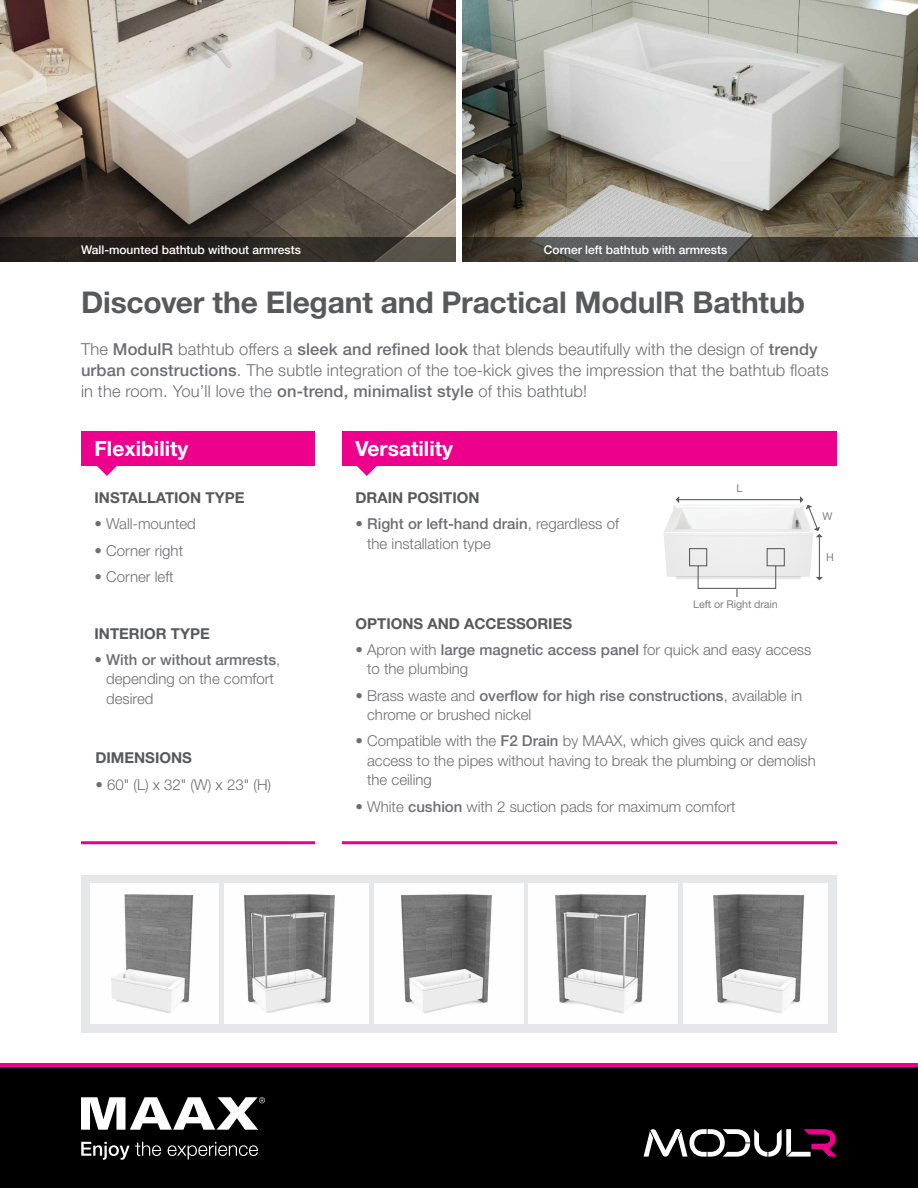
<style>
.page{position:relative;width:918px;height:1188px;background:#fff}
.page>*{position:absolute;margin:0;border:0;box-sizing:border-box;transform-origin:0 0}
.t1{font:700 30px "Helvetica Neue LT Std";letter-spacing:-.005em;color:#58595b}
.t2{font:700 21px "Helvetica Neue LT Std";color:#fff}
.t3{font:300 16.5px/21px "Helvetica Neue LT Std";letter-spacing:.01em;color:#6d6e71}
.t4{font:300 15px/19.5px "Helvetica Neue LT Std";color:#6d6e71}
.t5{font:700 15px "Helvetica Neue LT Std";color:#58595b}
.t6{font:500 12px "Helvetica Neue LT Std";color:#fff}
.t7{font:10.8px "Helvetica Neue LT Std";letter-spacing:-.01em;color:#808285}
.s1{font-weight:500}
</style>
<div class="page">
<div style="left:82px;top:431px;width:233px;height:35px;background:#ec008c"></div>
<div style="left:342px;top:431px;width:495px;height:35px;background:#ec008c"></div>
<svg style="left:357px;top:466px;width:20px;height:10px"></svg>
<svg style="left:97px;top:466px;width:20px;height:10px"></svg>
<hr style="left:81px;top:841px;width:234px;height:3px;background:#ec008c">
<hr style="left:342px;top:841px;width:495px;height:3px;background:#ec008c">
<img style="left:0;top:0;width:455px;height:237px">
<img style="left:463px;top:0;width:455px;height:237px">
<img style="left:664px;top:496px;width:159px;height:85px">
<svg style="left:688px;top:548px;width:97px;height:49px"></svg>
<hr style="left:679px;top:499px;width:124px;height:1px;background:#58595b">
<svg style="left:676px;top:496px;width:3px;height:7px"></svg>
<hr style="left:819px;top:535px;width:1px;height:43px;background:#58595b">
<svg style="left:816px;top:577px;width:7px;height:3px"></svg>
<svg style="left:800px;top:496px;width:23px;height:41px"></svg>
<div style="left:81px;top:875px;width:756px;height:158px;background:#e6e7e8"></div>
<img style="left:684px;top:884px;width:143px;height:139px">
<img style="left:529px;top:884px;width:149px;height:139px">
<img style="left:225px;top:884px;width:143px;height:139px">
<img style="left:374px;top:884px;width:149px;height:139px">
<img style="left:90px;top:884px;width:129px;height:139px">
<svg style="left:463px;top:237px;width:455px;height:25px;background:#4b4843"></svg>
<svg style="left:0;top:237px;width:455px;height:25px;background:#2f2924"></svg>
<div style="left:0;top:1063px;width:918px;height:125px;background:#000"></div>
<hr style="left:0;top:1063px;width:918px;height:3px;background:#ec008c">
<svg style="left:81px;top:1097px;width:184px;height:33px"></svg>
<svg style="left:81px;top:1142px;width:80px;height:18px"></svg>
<svg style="left:168px;top:1142px;width:90px;height:17px"></svg>
<svg style="left:644px;top:1129px;width:193px;height:28px"></svg>
<p class="t6" style="left:81px;top:242px;width:222px">Wall-mounted bathtub without armrests</p>
<p class="t6" style="left:544px;top:242px;width:185px">Corner left bathtub with armrests</p>
<h1 class="t1" style="left:81px;top:284px;width:726px">DISCOVER THE ELEGANT AND PRACTICAL MODULR BATHTUB</h1>
<p class="t3" style="left:81px;top:338px;width:749px">The <span class="s1">ModulR</span> bathtub offers a <span class="s1">sleek and refined look</span> that blends beautifully with the design of <span class="s1">trendy urban constructions</span>. The subtle integration of the toe-kick gives the impression that the bathtub floats in the room. You’ll love the <span class="s1">on-trend, minimalist style</span> of this bathtub!</p>
<h2 class="t2" style="left:94px;top:436px;width:96px">FLEXIBILITY</h2>
<h2 class="t2" style="left:356px;top:436px;width:99px">VERSATILITY</h2>
<p class="t5" style="left:94px;top:489px;width:141px">INSTALLATION TYPE</p>
<p class="t4" style="left:94px;top:514px;width:103px">• Wall-mounted</p>
<p class="t4" style="left:94px;top:540px;width:90px">• Corner right</p>
<p class="t4" style="left:94px;top:567px;width:81px">• Corner left</p>
<p class="t5" style="left:356px;top:489px;width:126px">DRAIN POSITION</p>
<p class="t4" style="left:367px;top:514px;width:253px;text-indent:-12px">• <span class="s1">Right or left-hand drain</span>, regardless of the installation type</p>
<p class="t7" style="left:736px;top:482px;width:7px">L</p>
<p class="t7" style="left:693px;top:598px;width:86px">Left or Right drain</p>
<p class="t7" style="left:822px;top:509px;width:11px">W</p>
<p class="t7" style="left:826px;top:551px;width:9px">H</p>
<p class="t5" style="left:94px;top:624px;width:106px">INTERIOR TYPE</p>
<p class="t4" style="left:106px;top:650px;width:176px;text-indent:-12px">• <span class="s1">With or without armrests</span>, depending on the comfort desired</p>
<p class="t5" style="left:95px;top:749px;width:98px">DIMENSIONS</p>
<p class="t4" style="left:95px;top:774px;width:177px">• 60" (L) x 32" (W) x 23" (H)</p>
<p class="t5" style="left:356px;top:614px;width:218px">OPTIONS AND ACCESSORIES</p>
<p class="t4" style="left:367px;top:639px;width:446px;text-indent:-12px">• Apron with <span class="s1">large magnetic access panel</span> for quick and easy access to the plumbing</p>
<p class="t4" style="left:367px;top:685px;width:436px;text-indent:-12px">• Brass waste and <span class="s1">overflow for high rise constructions</span>, available in chrome or brushed nickel</p>
<p class="t4" style="left:367px;top:731px;width:450px;text-indent:-12px">• Compatible with the <span class="s1">F2 Drain</span> by MAAX, which gives quick and easy access to the pipes without having to break the plumbing or demolish the ceiling</p>
<p class="t4" style="left:356px;top:796px;width:382px">• White <span class="s1">cushion</span> with 2 suction pads for maximum comfort</p>
</div>
